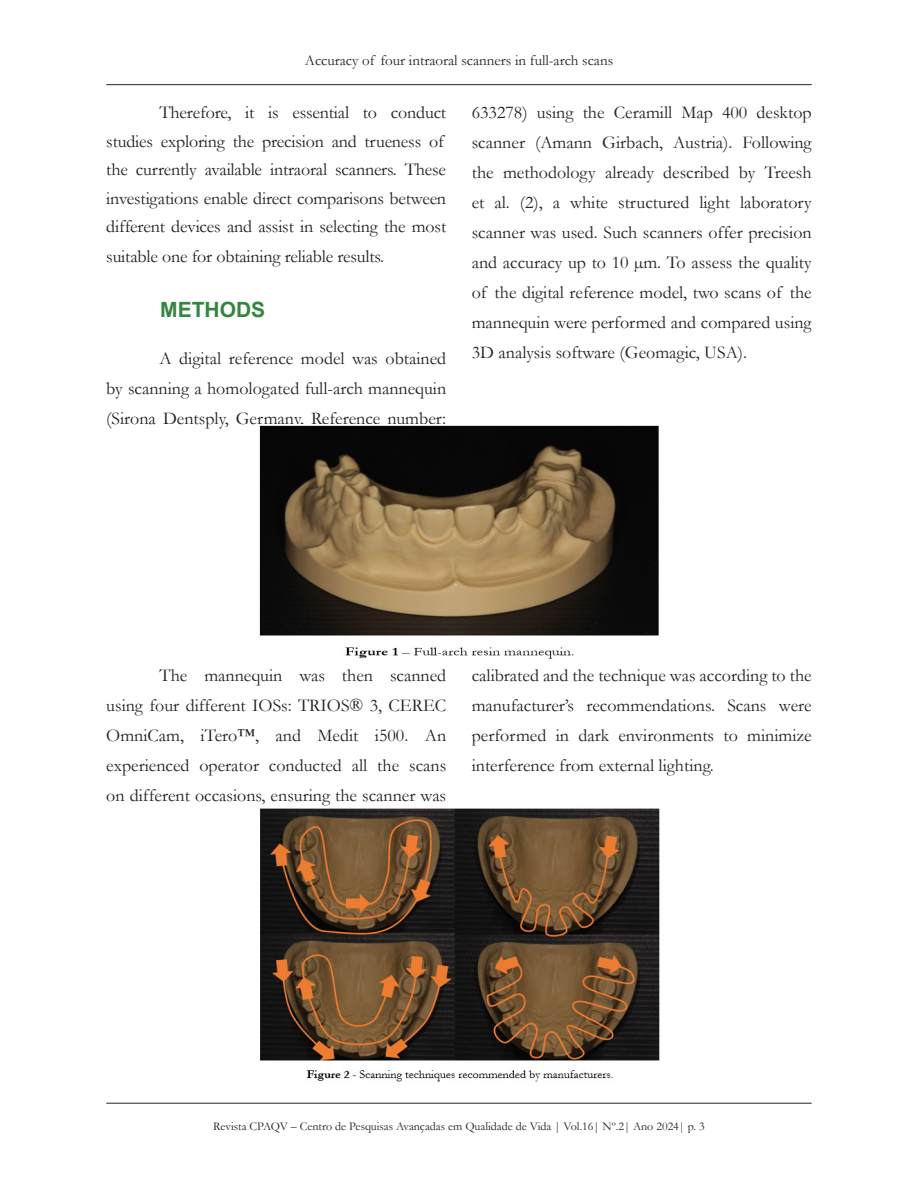
<style>
.page{position:relative;width:918px;height:1188px;background:#fff}
.page>*{position:absolute;margin:0;border:0;box-sizing:border-box;transform-origin:0 0}
.titulo{font:700 21px "Arial";color:#32863f}
.texto{font:18px/30px "Garamond";letter-spacing:-.01em;color:#231f20;text-align:justify}
.t1{font:15px "Garamond";color:#231f20}
.t2{font:12px "Garamond";color:#231f20}
</style>
<div class="page">
<hr style="left:106px;top:84px;width:706px;height:1px;background:#231f20">
<hr style="left:106px;top:1103px;width:706px;height:1px;background:#231f20">
<img style="left:259px;top:425px;width:400px;height:234px">
<img style="left:260px;top:808px;width:400px;height:274px">
<p class="t1" style="left:305px;top:50px;width:310px">Accuracy of four intraoral scanners in full-arch scans</p>
<p class="texto" style="left:106px;top:98px;width:341px;line-height:28.8px;text-align:left;text-indent:53px">Therefore, it is essential to conduct studies exploring the precision and trueness of the currently available intraoral scanners. These investigations enable direct comparisons between different devices and assist in selecting the most suitable one for obtaining reliable results.</p>
<p class="titulo" style="left:160px;top:295px;width:107px">METHODS</p>
<p class="texto" style="left:106px;top:343px;width:341px;text-indent:53px">A digital reference model was obtained by scanning a homologated full-arch mannequin (Sirona Dentsply, Germany, Reference number:</p>
<p class="texto" style="left:472px;top:97px;width:341px">633278) using the Ceramill Map 400 desktop scanner (Amann Girbach, Austria). Following the methodology already described by Treesh et al. (2), a white structured light laboratory scanner was used. Such scanners offer precision and accuracy up to 10 µm. To assess the quality of the digital reference model, two scans of the mannequin were performed and compared using 3D analysis software (Geomagic, USA).</p>
<p class="texto" style="left:106px;top:660px;width:341px;text-indent:53px">The mannequin was then scanned using four different IOSs: TRIOS® 3, CEREC OmniCam, iTero™, and Medit i500. An experienced operator conducted all the scans on different occasions, ensuring the scanner was</p>
<p class="texto" style="left:472px;top:660px;width:341px">calibrated and the technique was according to the manufacturer’s recommendations. Scans were performed in dark environments to minimize interference from external lighting.</p>
<p class="t2" style="left:213px;top:1119px;width:493px">Revista CPAQV – Centro de Pesquisas Avançadas em Qualidade de Vida | Vol.16| Nº.2| Ano 2024| p. 3</p>
</div>
